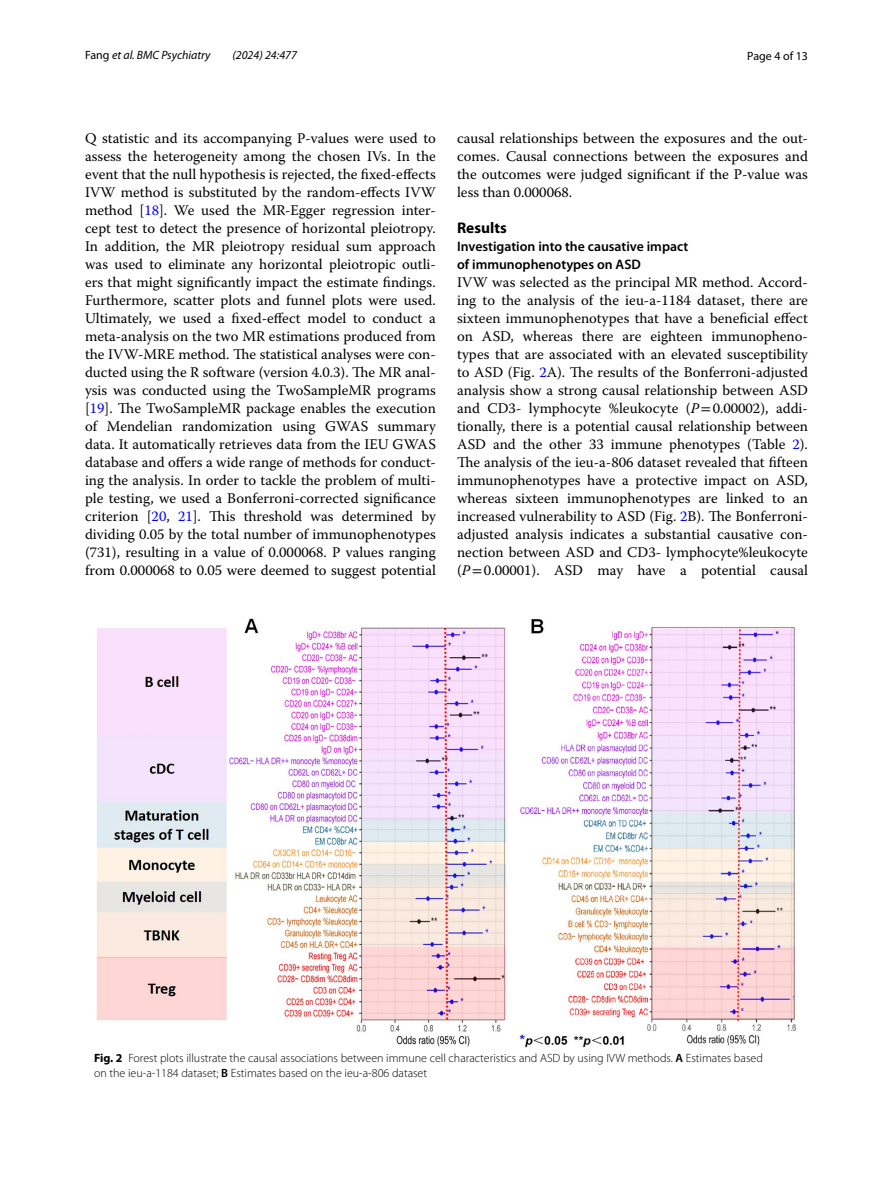
<style>
.page{position:relative;width:893px;height:1187px;background:#fff}
.page>*{position:absolute;margin:0;border:0;box-sizing:border-box;transform-origin:0 0}
.t1{font:700 15.45px "Myriad Pro";color:#000}
.t2{font:14.7px/18px "Warnock Pro";color:#000;text-align:justify}
.t3{font:600 13.8px/18px "Myriad Pro";color:#000}
.t4{font:300 12px/15px "Myriad Pro";color:#000}
.t5{font:italic 12px "Myriad Pro";color:#000}
.t6{font:12px "Myriad Pro";color:#000}
.s1{font-style:normal}
.s2{color:#00f}
.s3{font-style:italic}
.s4{font-family:"STIX"}
.s5{font-weight:700}
.s6{font-weight:600}
</style>
<div class="page">
<img style="left:96px;top:618px;width:700px;height:429px">
<p class="t5" style="left:85px;top:48px;width:127px"><span class="s1">Fang</span> et al. BMC Psychiatry</p>
<p class="t5" style="left:232px;top:48px;width:66px">(2024) 24:477</p>
<p class="t6" style="left:747px;top:48px;width:62px">Page 4 of 13</p>
<p class="t2" style="left:85px;top:128px;width:352px">Q statistic and its accompanying P-values were used to assess the heterogeneity among the chosen IVs. In the event that the null hypothesis is rejected, the fixed-effects IVW method is substituted by the random-effects IVW method [<span class="s2">18</span>]. We used the MR-Egger regression inter&shy;cept test to detect the presence of horizontal pleiotropy.<br>In addition, the MR pleiotropy residual sum approach was used to eliminate any horizontal pleiotropic outli&shy;ers that might significantly impact the estimate findings.<br>Furthermore, scatter plots and funnel plots were used.<br>Ultimately, we used a fixed-effect model to conduct a meta-analysis on the two MR estimations produced from the IVW-MRE method. The statistical analyses were con&shy;ducted using the R software (version 4.0.3). The MR anal&shy;ysis was conducted using the TwoSampleMR programs [<span class="s2">19</span>]. The TwoSampleMR package enables the execution of Mendelian randomization using GWAS summary data. It automatically retrieves data from the IEU GWAS database and offers a wide range of methods for conduct&shy;ing the analysis. In order to tackle the problem of multi&shy;ple testing, we used a Bonferroni-corrected significance criterion [<span class="s2">20</span>, <span class="s2">21</span>]. This threshold was determined by dividing 0.05 by the total number of immunophenotypes (731), resulting in a value of 0.000068. P values ranging from 0.000068 to 0.05 were deemed to suggest potential</p>
<p class="t2" style="left:457px;top:128px;width:352px">causal relationships between the exposures and the out&shy;comes. Causal connections between the exposures and the outcomes were judged significant if the P-value was less than 0.000068.</p>
<p class="t1" style="left:457px;top:217px;width:51px">Results</p>
<p class="t3" style="left:457px;top:237px;width:233px">Investigation into the causative impact of immunophenotypes on ASD</p>
<p class="t2" style="left:457px;top:272px;width:352px">IVW was selected as the principal MR method. Accord&shy;ing to the analysis of the ieu-a-1184 dataset, there are sixteen immunophenotypes that have a beneficial effect on ASD, whereas there are eighteen immunopheno&shy;types that are associated with an elevated susceptibility to ASD (Fig. <span class="s2">2</span>A). The results of the Bonferroni-adjusted analysis show a strong causal relationship between ASD and CD3- lymphocyte %leukocyte (<span class="s3">P</span><span class="s4">=</span>0.00002), addi&shy;tionally, there is a potential causal relationship between ASD and the other 33 immune phenotypes (Table <span class="s2">2</span>).<br>The analysis of the ieu-a-806 dataset revealed that fifteen immunophenotypes have a protective impact on ASD, whereas sixteen immunophenotypes are linked to an increased vulnerability to ASD (Fig. <span class="s2">2</span>B). The Bonferroni&shy;adjusted analysis indicates a substantial causative con&shy;nection between ASD and CD3- lymphocyte%leukocyte (<span class="s3">P</span><span class="s4">=</span>0.00001). ASD may have a potential causal</p>
<p class="t4" style="left:94px;top:1050px;width:670px"><span class="s5">Fig. 2</span> Forest plots illustrate the causal associations between immune cell characteristics and ASD by using IVW methods. <span class="s6">A</span> Estimates based on the ieu-a-1184 dataset; <span class="s6">B</span> Estimates based on the ieu-a-806 dataset</p>
</div>
